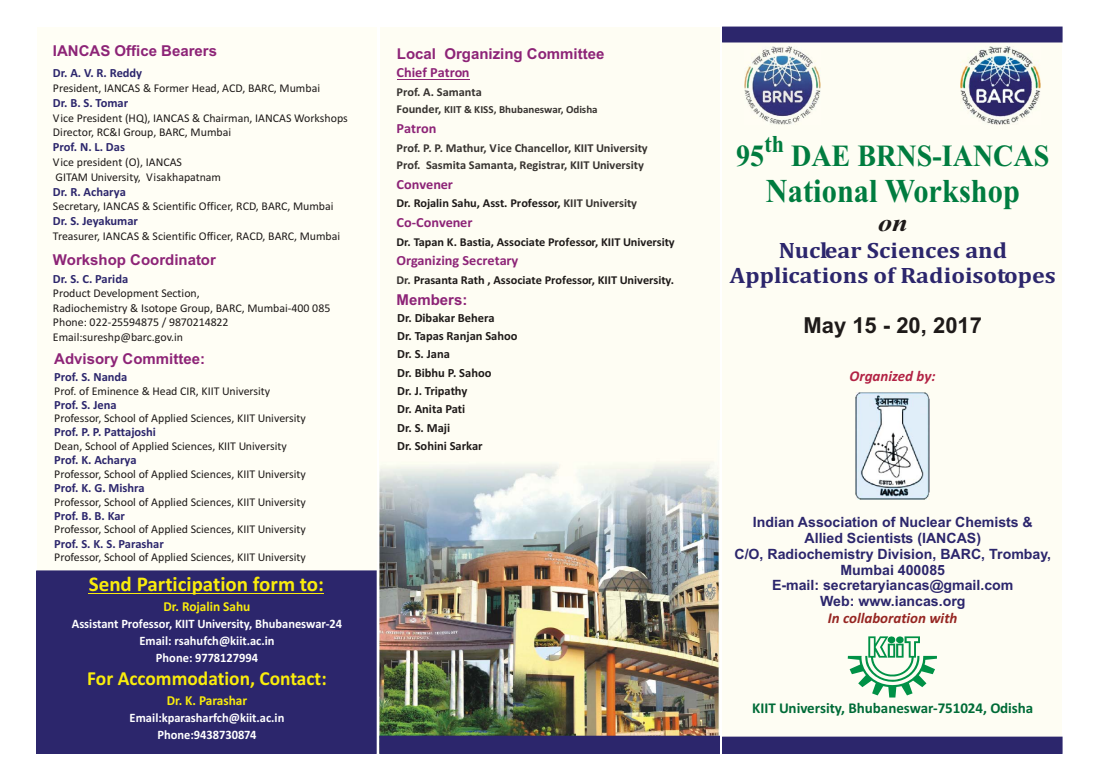
<style>
.page{position:relative;width:1099px;height:780px;background:#fff}
.page>*{position:absolute;margin:0;border:0;box-sizing:border-box;transform-origin:0 0}
.t1{font:700 33.38px "Times New Roman";color:#007c3f;scale:.91 1}
.t2{font:700 30.75px "Times New Roman";color:#007c3f;scale:.91 1}
.t3{font:italic 700 24.88px "Times New Roman";color:#1e1a19;scale:1.14 1}
.t4{font:700 24.25px "Times New Roman";color:#007c3f;scale:.91 1}
.t5{font:700 22.5px/25.1px "Cambria";color:#2c266c;text-align:center;scale:1.07 1}
.t6{font:700 22px "Arial";color:#1e1a19}
.t7{font:700 21px "Calibri";color:#f9ec0c}
.t8{font:700 20px "Calibri";color:#f9ec0c}
.t9{font:700 15px "Arial";color:#8d2477}
.t10{font:700 15px "Calibri";color:#006b37}
.t11{font:italic 700 15px "Calibri";color:#962622}
.t12{font:italic 700 15px "Calibri";color:#b22244}
.t13{font:700 14.12px/15.8px "Arial";color:#2c266c;text-align:center}
.t14{font:700 14px "Calibri";color:#8d2477}
.t15{font:700 13.75px "Calibri";color:#f9ec0c}
.t16{font:700 12.88px/16.8px "Calibri";color:#fff;text-align:center}
.t17{font:700 12.5px "Calibri";color:#2c266c}
.t18{font:700 12.5px/18.2px "Calibri";color:#1e1a19}
.t19{font:700 12.12px "Calibri";color:#1e1a19}
.t20{font:700 12.12px/17.6px "Calibri";color:#373330}
.t21{font:11.88px/14.5px "Calibri";color:#1e1a19}
.t22{font:700 10.75px "Calibri";color:#373330}
.s1{font-size:12.12px}
.s2{color:#373330}
</style>
<div class="page">
<div style="left:380px;top:27px;width:339px;height:726px;background:#fefdf3"></div>
<img style="left:380px;top:464px;width:339px;height:272px">
<div style="left:722px;top:27px;width:340px;height:726px;background:#fefdf3"></div>
<div style="left:722px;top:737px;width:340px;height:16px;background:#2c266c"></div>
<div style="left:722px;top:737px;width:340px;height:17px;border:1px solid #2c266c"></div>
<div style="left:37px;top:27px;width:339px;height:726px;background:#fffef5"></div>
<div style="left:722px;top:27px;width:340px;height:15px;background:#2c266c"></div>
<div style="left:380px;top:736px;width:339px;height:17px;background:#2c266c"></div>
<div style="left:37px;top:571px;width:339px;height:182px;background:#2c266c"></div>
<div style="left:37px;top:571px;width:339px;height:183px;border:1px solid #2c266c"></div>
<hr style="left:89px;top:593px;width:235px;height:1px;background:#f9ec0c">
<svg style="left:848px;top:636px;width:89px;height:62px"></svg>
<hr style="left:396px;top:79px;width:73px;height:1px;background:#8d2477">
<img style="left:960px;top:46px;width:80px;height:79px">
<img style="left:744px;top:46px;width:77px;height:78px">
<img style="left:855px;top:393px;width:74px;height:107px">
<p class="t9" style="left:53px;top:46px;width:166px">IANCAS Office Bearers</p>
<p class="t9" style="left:397px;top:48px;width:209px">Local Organizing Committee</p>
<p class="t14" style="left:396px;top:68px;width:74px">Chief Patron</p>
<p class="t17" style="left:53px;top:69px;width:91px">Dr. A. V. R. Reddy</p>
<p class="t17" style="left:53px;top:99px;width:77px">Dr. B. S. Tomar</p>
<p class="t17" style="left:53px;top:143px;width:74px">Prof. N. L. Das</p>
<p class="t17" style="left:53px;top:187px;width:74px">Dr. R. Acharya</p>
<p class="t17" style="left:53px;top:217px;width:87px">Dr. S. Jeyakumar</p>
<p class="t21" style="left:53px;top:82px;width:269px">President, IANCAS &amp; Former Head, ACD, BARC, Mumbai</p>
<p class="t21" style="left:53px;top:112px;width:296px">Vice President (HQ), IANCAS &amp; Chairman, IANCAS Workshops<br>Director, RC&amp;I Group, BARC, Mumbai</p>
<p class="t21" style="left:53px;top:156px;width:170px">Vice president (O), IANCAS<br>GITAM University, Visakhapatnam</p>
<p class="t21" style="left:53px;top:200px;width:282px">Secretary, IANCAS &amp; Scientific Officer, RCD, BARC, Mumbai</p>
<p class="t21" style="left:53px;top:230px;width:289px">Treasurer, IANCAS &amp; Scientific Officer, RACD, BARC, Mumbai</p>
<p class="t17" style="left:53px;top:274px;width:77px">Dr. S. C. Parida</p>
<p class="t21" style="left:53px;top:287px;width:279px">Product Development Section,<br>Radiochemistry &amp; Isotope Group, BARC, Mumbai-400 085<br>Phone: 022-25594875 / 9870214822<br>Email:sureshp@barc.gov.in</p>
<p class="t20" style="left:396px;top:84px;width:87px">Prof. A. Samanta</p>
<p class="t22" style="left:396px;top:106px;width:203px"><span class="s1">Founder,</span> KIIT &amp; KISS, Bhubaneswar, Odisha</p>
<p class="t20" style="left:396px;top:140px;width:253px">Prof. P. P. Mathur, Vice Chancellor, KIIT University<br>Prof. Sasmita Samanta, Registrar, KIIT University</p>
<p class="t19" style="left:396px;top:199px;width:242px">Dr. Rojalin Sahu, Asst. Professor, <span class="s2">KIIT University</span></p>
<p class="t14" style="left:396px;top:124px;width:41px">Patron</p>
<h3 class="t4" style="left:764px;top:136px;width:23px">th</h3>
<h2 class="t2" style="left:736px;top:146px;width:346px">95 DAE BRNS-IANCAS</h2>
<h1 class="t1" style="left:766px;top:180px;width:281px">National Workshop</h1>
<p class="t14" style="left:396px;top:180px;width:58px">Convener</p>
<p class="t14" style="left:396px;top:218px;width:77px">Co-Convener</p>
<p class="t14" style="left:396px;top:256px;width:123px">Organizing Secretary</p>
<h3 class="t3" style="left:878px;top:208px;width:28px">on</h3>
<p class="t19" style="left:396px;top:237px;width:280px">Dr. Tapan K. Bastia, Associate Professor, KIIT University</p>
<p class="t9" style="left:53px;top:254px;width:164px">Workshop Coordinator</p>
<h3 class="t5" style="left:730px;top:237px;width:306px">Nuclear Sciences and<br>Applications of Radioisotopes</h3>
<p class="t19" style="left:396px;top:276px;width:279px"><span class="s2">Dr.</span> Prasanta Rath , Associate Professor, KIIT University.</p>
<p class="t9" style="left:396px;top:294px;width:72px">Members:</p>
<p class="t18" style="left:397px;top:310px;width:122px">Dr. Dibakar Behera<br>Dr. Tapas Ranjan Sahoo<br>Dr. S. Jana<br>Dr. Bibhu P. Sahoo<br>Dr. J. Tripathy<br>Dr. Anita Pati<br>Dr. S. Maji<br>Dr. Sohini Sarkar</p>
<h3 class="t6" style="left:803px;top:318px;width:180px">May 15 - 20, 2017</h3>
<p class="t9" style="left:54px;top:353px;width:152px">Advisory Committee:</p>
<p class="t21" style="left:54px;top:384px;width:217px">Prof. of Eminence &amp; Head CIR, KIIT University</p>
<p class="t21" style="left:54px;top:412px;width:253px">Professor, School of Applied Sciences, KIIT University</p>
<p class="t21" style="left:54px;top:440px;width:234px">Dean, School of Applied Sciences, KIIT University</p>
<p class="t21" style="left:54px;top:468px;width:253px">Professor, School of Applied Sciences, KIIT University</p>
<p class="t21" style="left:54px;top:495px;width:253px">Professor, School of Applied Sciences, KIIT University</p>
<p class="t21" style="left:54px;top:523px;width:253px">Professor, School of Applied Sciences, KIIT University</p>
<p class="t21" style="left:54px;top:551px;width:253px">Professor, School of Applied Sciences, KIIT University</p>
<p class="t12" style="left:849px;top:371px;width:87px">Organized by:</p>
<p class="t17" style="left:54px;top:372px;width:75px">Prof. S. Nanda</p>
<p class="t17" style="left:54px;top:400px;width:64px">Prof. S. Jena</p>
<p class="t17" style="left:54px;top:428px;width:103px">Prof. P. P. Pattajoshi</p>
<p class="t17" style="left:54px;top:456px;width:84px">Prof. K. Acharya</p>
<p class="t17" style="left:54px;top:483px;width:92px">Prof. K. G. Mishra</p>
<p class="t17" style="left:54px;top:511px;width:72px">Prof. B. B. Kar</p>
<p class="t17" style="left:54px;top:539px;width:111px">Prof. S. K. S. Parashar</p>
<p class="t13" style="left:734px;top:516px;width:318px">Indian Association of Nuclear Chemists &amp;<br>Allied Scientists (IANCAS)<br>C/O, Radiochemistry Division, BARC, Trombay,<br>Mumbai 400085<br>E-mail: secretaryiancas@gmail.com<br>Web: www.iancas.org</p>
<h3 class="t7" style="left:89px;top:577px;width:237px">Send Participation form to:</h3>
<p class="t15" style="left:164px;top:602px;width:88px">Dr. Rojalin Sahu</p>
<p class="t11" style="left:828px;top:613px;width:131px">In collaboration with</p>
<p class="t16" style="left:72px;top:617px;width:272px">Assistant Professor, KIIT University, Bhubaneswar-24<br>Email: rsahufch@kiit.ac.in<br>Phone: 9778127994</p>
<h3 class="t8" style="left:87px;top:672px;width:241px">For Accommodation, Contact:</h3>
<p class="t15" style="left:167px;top:696px;width:82px">Dr. K. Parashar</p>
<p class="t16" style="left:130px;top:710px;width:156px">Email:kparasharfch@kiit.ac.in<br>Phone:9438730874</p>
<p class="t10" style="left:752px;top:703px;width:282px">KIIT University, Bhubaneswar-751024, Odisha</p>
</div>
